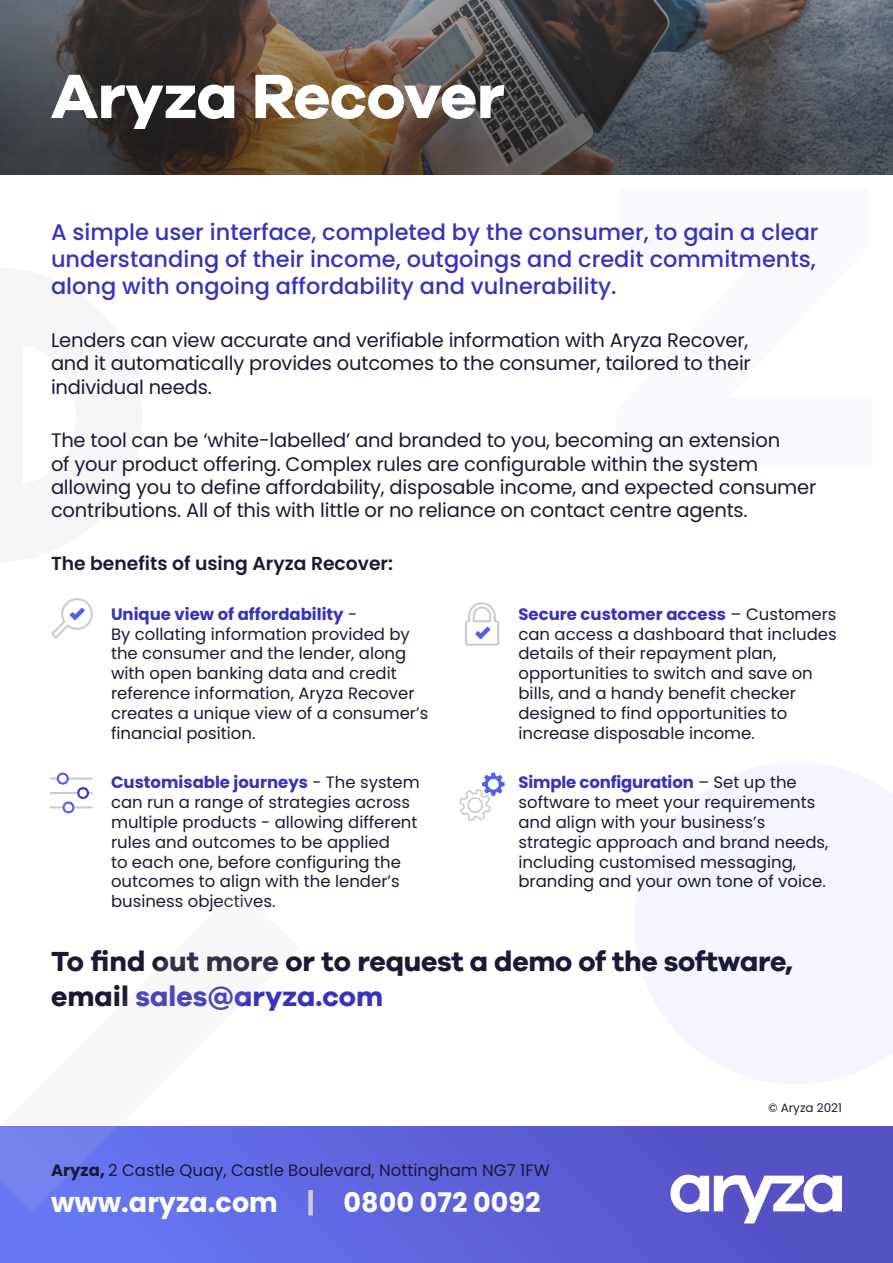
<style>
.page{position:relative;width:893px;height:1263px;background:#fff}
.page>*{position:absolute;margin:0;border:0;box-sizing:border-box;transform-origin:0 0}
.t1{font:700 64.5px "Galano Grotesque";letter-spacing:-.01em;color:#fff}
.t2{font:700 28.5px/34.2px "Galano Grotesque";letter-spacing:-.005em;color:#1a1a38}
.t3{font:700 27px "Poppins";color:#fff}
.t4{font:500 22.5px/27px "Poppins";color:#3733bc;text-align:justify}
.t5{font:19.5px/23.4px "Poppins";letter-spacing:-.01em;color:#1a1a38}
.t6{font:600 18.75px "Poppins";color:#1a1a38}
.t7{font:16.5px/19.8px "Poppins";color:#1a1a38}
.t8{font:12px "Poppins";color:#1a1a38}
.s1{font-weight:700;color:#3733bc}
.s2{color:#3733bc}
.s3{font-weight:700}
.s4{color:#cbcbd5}
</style>
<div class="page">
<svg style="left:0;top:0;width:893px;height:174px;background:#4f4a47"></svg>
<div style="left:0;top:1126px;width:893px;height:137px;background:linear-gradient(to right,#697bf7,#524cbf)"></div>
<svg style="left:635px;top:763px;width:258px;height:321px;fill:#f4f5fe"></svg>
<svg style="left:459px;top:772px;width:46px;height:49px"></svg>
<div style="left:57px;top:773px;width:12px;height:12px;border:2px solid #4c60f2;border-radius:50%"></div>
<svg style="left:51px;top:777px;width:41px;height:37px"></svg>
<svg style="left:51px;top:598px;width:42px;height:41px"></svg>
<svg style="left:0;top:1126px;width:300px;height:86px;background:#6674eb"></svg>
<svg style="left:670px;top:1175px;width:172px;height:48px"></svg>
<svg style="left:465px;top:602px;width:35px;height:44px"></svg>
<h1 class="t1" style="left:51px;top:56px;width:455px">Aryza Recover</h1>
<h3 class="t4" style="left:51px;top:218px;width:769px">A simple user interface, completed by the consumer, to gain a clear understanding of their income, outgoings and credit commitments, along with ongoing affordability and vulnerability.</h3>
<p class="t5" style="left:51px;top:329px;width:701px">Lenders can view accurate and verifiable information with Aryza Recover, and it automatically provides outcomes to the consumer, tailored to their individual needs.</p>
<p class="t5" style="left:51px;top:429px;width:767px">The tool can be ‘white-labelled’ and branded to you, becoming an extension<br>of your product offering. Complex rules are configurable within the system allowing you to define affordability, disposable income, and expected consumer contributions. All of this with little or no reliance on contact centre agents.</p>
<p class="t6" style="left:51px;top:552px;width:344px">The benefits of using Aryza Recover:</p>
<p class="t7" style="left:111px;top:604px;width:319px"><span class="s1">Unique view of affordability</span> -<br>By collating information provided by the consumer and the lender, along with open banking data and credit reference information, Aryza Recover creates a unique view of a consumer’s financial position.</p>
<p class="t7" style="left:111px;top:773px;width:310px"><span class="s1">Customisable journeys</span> - The system can run a range of strategies across multiple products - allowing different rules and outcomes to be applied<br>to each one, before configuring the outcomes to align with the lender’s business objectives.</p>
<p class="t7" style="left:518px;top:604px;width:320px"><span class="s1">Secure customer access</span> – Customers can access a dashboard that includes details of their repayment plan, opportunities to switch and save on bills, and a handy benefit checker designed to find opportunities to increase disposable income.</p>
<p class="t7" style="left:518px;top:773px;width:312px"><span class="s1">Simple configuration</span> – Set up the software to meet your requirements and align with your business’s strategic approach and brand needs, including customised messaging, branding and your own tone of voice.</p>
<h2 class="t2" style="left:51px;top:944px;width:743px">To find out more or to request a demo of the software, email <span class="s2">sales@aryza.com</span></h2>
<p class="t7" style="left:51px;top:1160px;width:500px"><span class="s3">Aryza,</span> 2 Castle Quay, Castle Boulevard, Nottingham NG7 1FW</p>
<h3 class="t3" style="left:51px;top:1187px;width:491px">www.aryza.com <span class="s4">|</span> 0800 072 0092</h3>
<p class="t8" style="left:768px;top:1101px;width:75px">© Aryza 2021</p>
</div>
